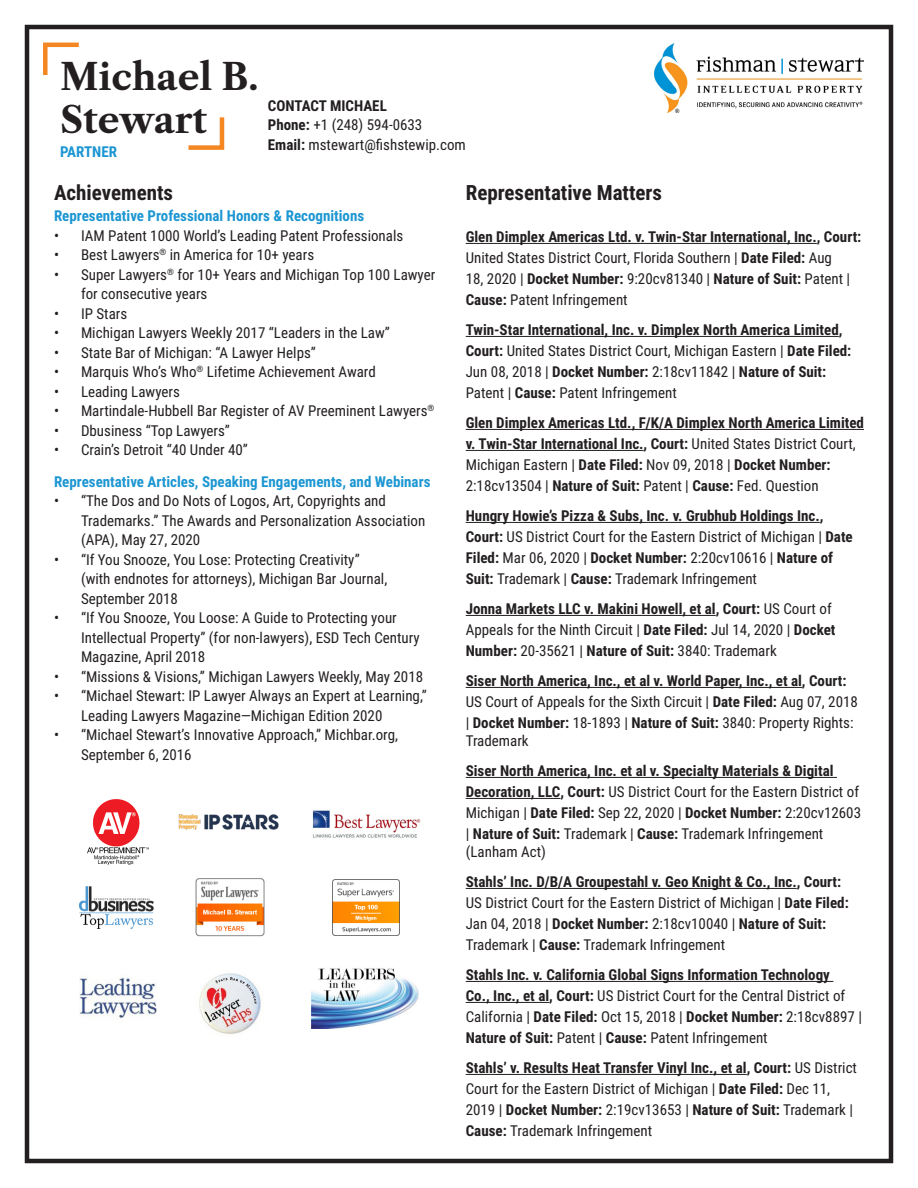
<style>
.page{position:relative;width:918px;height:1188px;background:#fff}
.page>*{position:absolute;margin:0;border:0;box-sizing:border-box;transform-origin:0 0}
.Body_text{font:700 36px "Libre Caslon Text";color:#231f20}
.Overview_Header_Styl{font:700 21px "Roboto Condensed";color:#231f20}
.Body_text-2{font:15px/21px "Roboto Condensed";color:#231f20}
.Body_text-3{font:700 15px/21px "Roboto Condensed";color:#231f20}
.Body_text-4{font:700 15px "Roboto Condensed";color:#1c96d2}
.s1{font-weight:700}
.s2{font-weight:400}
</style>
<div class="page">
<div style="left:25px;top:25px;width:868px;height:1138px;border:4px solid #231f20"></div>
<img style="left:654px;top:43px;width:210px;height:70px">
<svg style="left:188px;top:117px;width:37px;height:33px"></svg>
<svg style="left:43px;top:42px;width:36px;height:33px"></svg>
<hr style="left:466px;top:243px;width:351px;height:1px;background:#231f20">
<hr style="left:466px;top:336px;width:373px;height:1px;background:#231f20">
<hr style="left:466px;top:429px;width:398px;height:1px;background:#231f20">
<hr style="left:466px;top:450px;width:178px;height:1px;background:#231f20">
<hr style="left:466px;top:522px;width:354px;height:1px;background:#231f20">
<hr style="left:466px;top:615px;width:250px;height:1px;background:#231f20">
<hr style="left:466px;top:687px;width:336px;height:1px;background:#231f20">
<hr style="left:466px;top:777px;width:371px;height:1px;background:#231f20">
<hr style="left:466px;top:798px;width:94px;height:1px;background:#231f20">
<hr style="left:466px;top:888px;width:331px;height:1px;background:#231f20">
<hr style="left:466px;top:981px;width:367px;height:1px;background:#231f20">
<hr style="left:466px;top:1002px;width:83px;height:1px;background:#231f20">
<hr style="left:466px;top:1074px;width:281px;height:1px;background:#231f20">
<img style="left:199px;top:973px;width:62px;height:61px">
<img style="left:87px;top:799px;width:62px;height:65px">
<img style="left:179px;top:814px;width:100px;height:16px">
<img style="left:312px;top:968px;width:107px;height:61px">
<img style="left:332px;top:879px;width:68px;height:57px">
<img style="left:196px;top:878px;width:69px;height:59px">
<img style="left:312px;top:810px;width:109px;height:28px">
<img style="left:80px;top:886px;width:74px;height:42px">
<img style="left:80px;top:977px;width:76px;height:41px">
<p class="Body_text" style="left:60px;top:55px;width:200px">Michael B.</p>
<p class="Body_text" style="left:60px;top:98px;width:149px">Stewart</p>
<p class="Body_text-4" style="left:60px;top:141px;width:59px">PARTNER</p>
<p class="Body_text-3" style="left:268px;top:94px;width:120px">CONTACT MICHAEL</p>
<p class="Body_text-2" style="left:268px;top:114px;width:156px"><span class="s1">Phone:</span> +1 (248) 594-0633</p>
<p class="Body_text-2" style="left:268px;top:133px;width:200px"><span class="s1">Email:</span> mstewart@fishstewip.com</p>
<p class="Overview_Header_Styl" style="left:54px;top:178px;width:121px">Achievements</p>
<p class="Body_text-4" style="left:54px;top:205px;width:312px">Representative Professional Honors &amp; Recognitions</p>
<p class="Body_text-2" style="left:54px;top:224px;width:351px">• IAM Patent 1000 World’s Leading Patent Professionals</p>
<p class="Body_text-2" style="left:54px;top:244px;width:262px">• Best Lawyers<sup>®</sup> in America for 10+ years</p>
<p class="Body_text-2" style="left:81px;top:264px;width:356px;line-height:19.5px;text-indent:-27px">• Super Lawyers<sup>®</sup> for 10+ Years and Michigan Top 100 Lawyer for consecutive years</p>
<p class="Body_text-2" style="left:54px;top:302px;width:75px">• IP Stars</p>
<p class="Body_text-2" style="left:54px;top:322px;width:337px">• Michigan Lawyers Weekly 2017 “Leaders in the Law”</p>
<p class="Body_text-2" style="left:54px;top:341px;width:263px">• State Bar of Michigan: “A Lawyer Helps”</p>
<p class="Body_text-2" style="left:54px;top:361px;width:323px">• Marquis Who’s Who<sup>®</sup> Lifetime Achievement Award</p>
<p class="Body_text-2" style="left:54px;top:380px;width:127px">• Leading Lawyers</p>
<p class="Body_text-2" style="left:54px;top:400px;width:382px">• Martindale-Hubbell Bar Register of AV Preeminent Lawyers<sup>®</sup></p>
<p class="Body_text-2" style="left:54px;top:419px;width:178px">• Dbusiness “Top Lawyers”</p>
<p class="Body_text-2" style="left:54px;top:439px;width:195px">• Crain’s Detroit “40 Under 40”</p>
<p class="Body_text-4" style="left:54px;top:471px;width:378px">Representative Articles, Speaking Engagements, and Webinars</p>
<p class="Body_text-2" style="left:81px;top:491px;width:346px;line-height:19.5px;text-indent:-27px">• “The Dos and Do Nots of Logos, Art, Copyrights and<br>Trademarks.” The Awards and Personalization Association (APA), May 27, 2020</p>
<p class="Body_text-2" style="left:81px;top:549px;width:308px;line-height:19.5px;text-indent:-27px">• “If You Snooze, You Lose: Protecting Creativity” (with endnotes for attorneys), Michigan Bar Journal,<br>September 2018</p>
<p class="Body_text-2" style="left:81px;top:608px;width:340px;line-height:19.5px;text-indent:-27px">• “If You Snooze, You Loose: A Guide to Protecting your<br>Intellectual Property” (for non-lawyers), ESD Tech Century<br>Magazine, April 2018</p>
<p class="Body_text-2" style="left:54px;top:665px;width:371px">• “Missions &amp; Visions,” Michigan Lawyers Weekly, May 2018</p>
<p class="Body_text-2" style="left:81px;top:686px;width:347px;line-height:19.5px;text-indent:-27px">• “Michael Stewart: IP Lawyer Always an Expert at Learning,”<br>Leading Lawyers Magazine—Michigan Edition 2020</p>
<p class="Body_text-2" style="left:81px;top:725px;width:319px;line-height:19.5px;text-indent:-27px">• “Michael Stewart’s Innovative Approach,” Michbar.org,<br>September 6, 2016</p>
<p class="Overview_Header_Styl" style="left:466px;top:178px;width:198px">Representative Matters</p>
<p class="Body_text-3" style="left:466px;top:226px;width:397px">Glen Dimplex Americas Ltd. v. Twin-Star International, Inc., Court:<br><span class="s2">United States District Court, Florida Southern |</span> Date Filed: <span class="s2">Aug<br>18, 2020 |</span> Docket Number: <span class="s2">9:20cv81340 |</span> Nature of Suit: <span class="s2">Patent | </span>Cause: <span class="s2">Patent Infringement</span></p>
<p class="Body_text-3" style="left:466px;top:319px;width:387px">Twin-Star International, Inc. v. Dimplex North America Limited, Court: <span class="s2">United States District Court, Michigan Eastern |</span> Date Filed:<br><span class="s2">Jun 08, 2018 |</span> Docket Number: <span class="s2">2:18cv11842 |</span> Nature of Suit:<br><span class="s2">Patent |</span> Cause: <span class="s2">Patent Infringement</span></p>
<p class="Body_text-3" style="left:466px;top:412px;width:400px">Glen Dimplex Americas Ltd., F/K/A Dimplex North America Limited v. Twin-Star International Inc., Court: <span class="s2">United States District Court, Michigan Eastern |</span> Date Filed: <span class="s2">Nov 09, 2018 |</span> Docket Number:<br><span class="s2">2:18cv13504 |</span> Nature of Suit: <span class="s2">Patent |</span> Cause: <span class="s2">Fed. Question</span></p>
<p class="Body_text-2" style="left:466px;top:505px;width:389px"><span class="s1">Hungry Howie’s Pizza &amp; Subs, Inc. v. Grubhub Holdings Inc., Court:</span> US District Court for the Eastern District of Michigan | <span class="s1">Date Filed:</span> Mar 06, 2020 | <span class="s1">Docket Number:</span> 2:20cv10616 | <span class="s1">Nature of Suit:</span> Trademark | <span class="s1">Cause:</span> Trademark Infringement</p>
<p class="Body_text-3" style="left:466px;top:598px;width:371px">Jonna Markets LLC v. Makini Howell, et al, Court: <span class="s2">US Court of<br>Appeals for the Ninth Circuit |</span> Date Filed: <span class="s2">Jul 14, 2020 |</span> Docket<br>Number: <span class="s2">20-35621 |</span> Nature of Suit: <span class="s2">3840: Trademark</span></p>
<p class="Body_text-3" style="left:466px;top:670px;width:394px">Siser North America, Inc., et al v. World Paper, Inc., et al, Court:<br><span class="s2">US Court of Appeals for the Sixth Circuit |</span> Date Filed: <span class="s2">Aug 07, 2018 |</span> Docket Number: <span class="s2">18-1893 |</span> Nature of Suit: <span class="s2">3840: Property Rights:</span></p>
<p class="Body_text-2" style="left:466px;top:730px;width:64px">Trademark</p>
<p class="Body_text-3" style="left:466px;top:760px;width:397px">Siser North America, Inc. et al v. Specialty Materials &amp; Digital Decoration, LLC, Court: <span class="s2">US District Court for the Eastern District of Michigan |</span> Date Filed: <span class="s2">Sep 22, 2020 |</span> Docket Number: <span class="s2">2:20cv12603 |</span> Nature of Suit: <span class="s2">Trademark |</span> Cause: <span class="s2">Trademark Infringement</span></p>
<p class="Body_text-2" style="left:466px;top:841px;width:82px">(Lanham Act)</p>
<p class="Body_text-2" style="left:466px;top:871px;width:385px"><span class="s1">Stahls’ Inc. D/B/A Groupestahl v. Geo Knight &amp; Co., Inc., Court:<br></span>US District Court for the Eastern District of Michigan | <span class="s1">Date Filed:<br></span>Jan 04, 2018 | <span class="s1">Docket Number:</span> 2:18cv10040 | <span class="s1">Nature of Suit:<br></span>Trademark | <span class="s1">Cause:</span> Trademark Infringement</p>
<p class="Body_text-3" style="left:466px;top:964px;width:398px">Stahls Inc. v. California Global Signs Information Technology<br>Co., Inc., et al, Court: <span class="s2">US District Court for the Central District of California |</span> Date Filed: <span class="s2">Oct 15, 2018 |</span> Docket Number: <span class="s2">2:18cv8897 | </span>Nature of Suit: <span class="s2">Patent |</span> Cause: <span class="s2">Patent Infringement</span></p>
<p class="Body_text-2" style="left:466px;top:1057px;width:393px"><span class="s1">Stahls’ v. Results Heat Transfer Vinyl Inc., et al, Court:</span> US District Court for the Eastern District of Michigan | <span class="s1">Date Filed:</span> Dec 11, 2019 | <span class="s1">Docket Number:</span> 2:19cv13653 | <span class="s1">Nature of Suit:</span> Trademark | <span class="s1">Cause:</span> Trademark Infringement</p>
</div>
